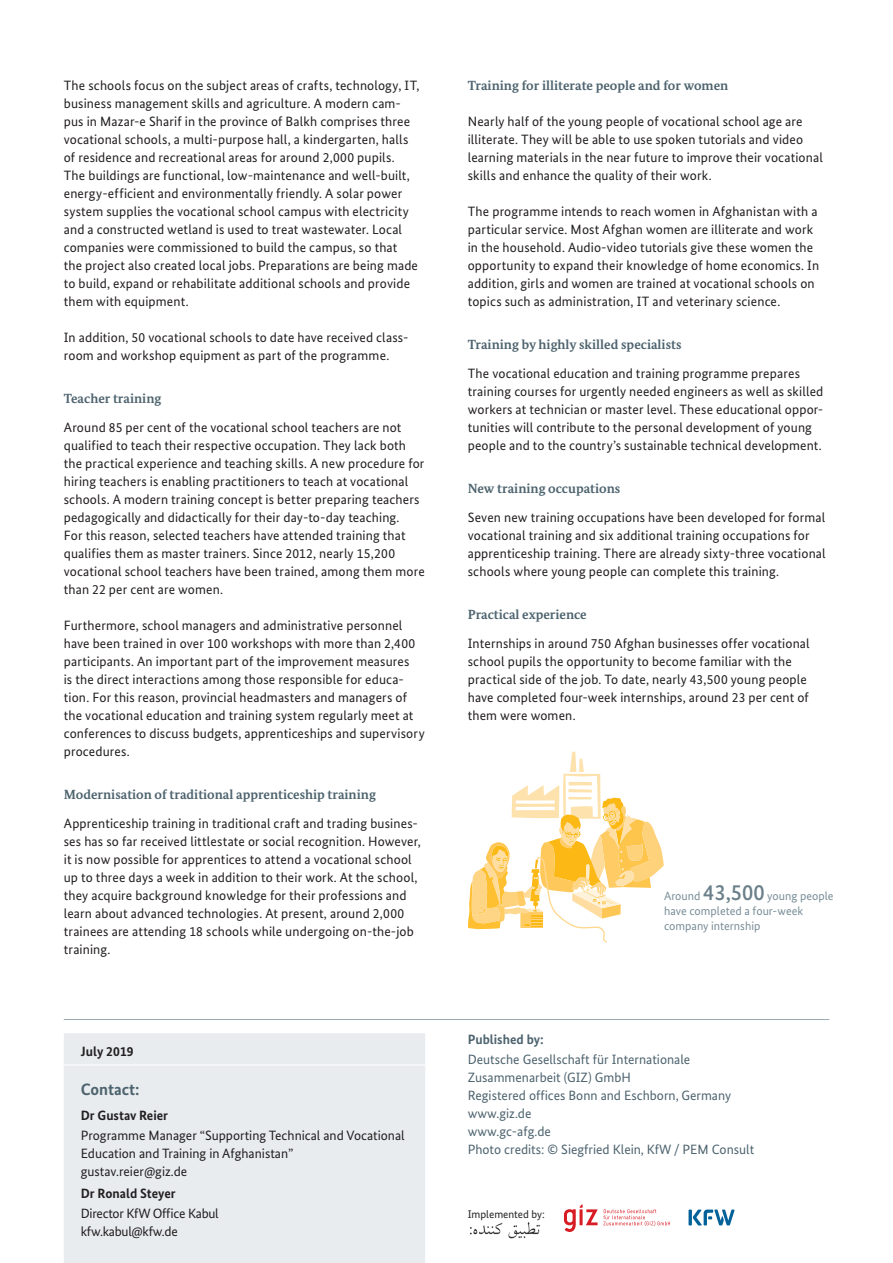
<style>
.page{position:relative;width:893px;height:1263px;background:#fff}
.page>*{position:absolute;margin:0;border:0;box-sizing:border-box;transform-origin:0 0}
.t1{font:700 16.5px "Bundes Sans";color:#4d636e}
.t2{font:13.5px/18px "Bundes Sans";letter-spacing:.01em;color:#231f20}
.t3{font:13.5px/18px "Bundes Sans";color:#4d636e}
.t4{font:13.5px/18px "Bundes Sans";letter-spacing:-.02em;color:#231f20}
.t5{font:700 13.5px "Bundes Sans";color:#231f20}
.t6{font:700 13.5px "Bundes Sans";color:#4d636e}
.t7{font:700 13.35px "Bundes Serif";color:#4d636e}
.t8{font:12px/15px "Bundes Sans";color:#798d97}
.t9{font:10.95px "Bundes Sans";color:#231f20}
.s1{font-weight:500;font-size:22.5px;color:#6a7f8a}
</style>
<div class="page">
<div style="left:64px;top:1033px;width:361px;height:230px;background:#e8ecef"></div>
<hr style="left:64px;top:1064px;width:361px;height:1px;background:#fff">
<hr style="left:64px;top:1019px;width:765px;height:1px;background:#99aab4">
<img style="left:470px;top:1222px;width:70px;height:17px">
<svg style="left:564px;top:1204px;width:106px;height:28px"></svg>
<hr style="left:689px;top:1209px;width:3px;height:16px;background:#006299">
<svg style="left:693px;top:1209px;width:41px;height:16px"></svg>
<svg style="left:468px;top:752px;width:196px;height:190px"></svg>
<p class="t2" style="left:64px;top:76px;width:357px">The schools focus on the subject areas of crafts, technology, IT, business management skills and agriculture. A modern cam&shy;pus in Mazar-e Sharif in the province of Balkh comprises three vocational schools, a multi-purpose hall, a kindergarten, halls of residence and recreational areas for around 2,000 pupils.<br>The buildings are functional, low-maintenance and well-built, energy-efficient and environmentally friendly. A solar power system supplies the vocational school campus with electricity and a constructed wetland is used to treat wastewater. Local companies were commissioned to build the campus, so that<br>the project also created local jobs. Preparations are being made to build, expand or rehabilitate additional schools and provide them with equipment.</p>
<p class="t2" style="left:64px;top:328px;width:346px">In addition, 50 vocational schools to date have received class&shy;room and workshop equipment as part of the programme.</p>
<p class="t7" style="left:64px;top:390px;width:99px">Teacher training</p>
<p class="t2" style="left:64px;top:418px;width:362px">Around 85 per cent of the vocational school teachers are not qualified to teach their respective occupation. They lack both the practical experience and teaching skills. A new procedure for hiring teachers is enabling practitioners to teach at vocational schools. A modern training concept is better preparing teachers pedagogically and didactically for their day-to-day teaching.<br>For this reason, selected teachers have attended training that qualifies them as master trainers. Since 2012, nearly 15,200 vocational school teachers have been trained, among them more than 22 per cent are women.</p>
<p class="t2" style="left:64px;top:616px;width:362px">Furthermore, school managers and administrative personnel have been trained in over 100 workshops with more than 2,400 participants. An important part of the improvement measures<br>is the direct interactions among those responsible for educa&shy;tion. For this reason, provincial headmasters and managers of the vocational education and training system regularly meet at conferences to discuss budgets, apprenticeships and supervisory procedures.</p>
<p class="t7" style="left:64px;top:786px;width:314px">Modernisation of traditional apprenticeship training</p>
<p class="t2" style="left:64px;top:814px;width:359px">Apprenticeship training in traditional craft and trading busines&shy;ses has so far received littlestate or social recognition. However, it is now possible for apprentices to attend a vocational school up to three days a week in addition to their work. At the school, they acquire background knowledge for their professions and learn about advanced technologies. At present, around 2,000 trainees are attending 18 schools while undergoing on-the-job training.</p>
<p class="t7" style="left:468px;top:77px;width:262px">Training for illiterate people and for women</p>
<p class="t2" style="left:468px;top:112px;width:357px">Nearly half of the young people of vocational school age are illiterate. They will be able to use spoken tutorials and video learning materials in the near future to improve their vocational skills and enhance the quality of their work.</p>
<p class="t2" style="left:468px;top:202px;width:353px">The programme intends to reach women in Afghanistan with a particular service. Most Afghan women are illiterate and work in the household. Audio-video tutorials give these women the opportunity to expand their knowledge of home economics. In addition, girls and women are trained at vocational schools on topics such as administration, IT and veterinary science.</p>
<p class="t7" style="left:468px;top:336px;width:215px">Training by highly skilled specialists</p>
<p class="t2" style="left:468px;top:364px;width:357px">The vocational education and training programme prepares training courses for urgently needed engineers as well as skilled workers at technician or master level. These educational oppor&shy;tunities will contribute to the personal development of young people and to the country’s sustainable technical development.</p>
<p class="t7" style="left:468px;top:480px;width:154px">New training occupations</p>
<p class="t2" style="left:468px;top:508px;width:359px">Seven new training occupations have been developed for formal vocational training and six additional training occupations for apprenticeship training. There are already sixty-three vocational schools where young people can complete this training.</p>
<p class="t7" style="left:468px;top:606px;width:121px">Practical experience</p>
<p class="t2" style="left:468px;top:634px;width:343px">Internships in around 750 Afghan businesses offer vocational school pupils the opportunity to become familiar with the practical side of the job. To date, nearly 43,500 young people have completed four-week internships, around 23 per cent of them were women.</p>
<p class="t8" style="left:664px;top:888px;width:171px">Around <span class="s1">43,500</span> young people have completed a four-week company internship</p>
<p class="t6" style="left:468px;top:1031px;width:78px">Published by:</p>
<p class="t3" style="left:468px;top:1050px;width:288px">Deutsche Gesellschaft für Internationale<br>Zusammenarbeit (GIZ) GmbH<br>Registered offices Bonn and Eschborn, Germany www.giz.de<br>www.gc-afg.de<br>Photo credits: © Siegfried Klein, KfW / PEM Consult</p>
<p class="t5" style="left:81px;top:1043px;width:54px">July 2019</p>
<p class="t1" style="left:81px;top:1079px;width:60px">Contact:</p>
<p class="t5" style="left:81px;top:1107px;width:89px">Dr Gustav Reier</p>
<p class="t2" style="left:81px;top:1126px;width:325px">Programme Manager “Supporting Technical and Vocational<br>Education and Training in Afghanistan”<br>gustav.reier@giz.de</p>
<p class="t5" style="left:81px;top:1185px;width:96px">Dr Ronald Steyer</p>
<p class="t4" style="left:81px;top:1204px;width:139px">Director KfW Office Kabul kfw.kabul@kfw.de</p>
<p class="t9" style="left:468px;top:1207px;width:79px">Implemented by:</p>
</div>
